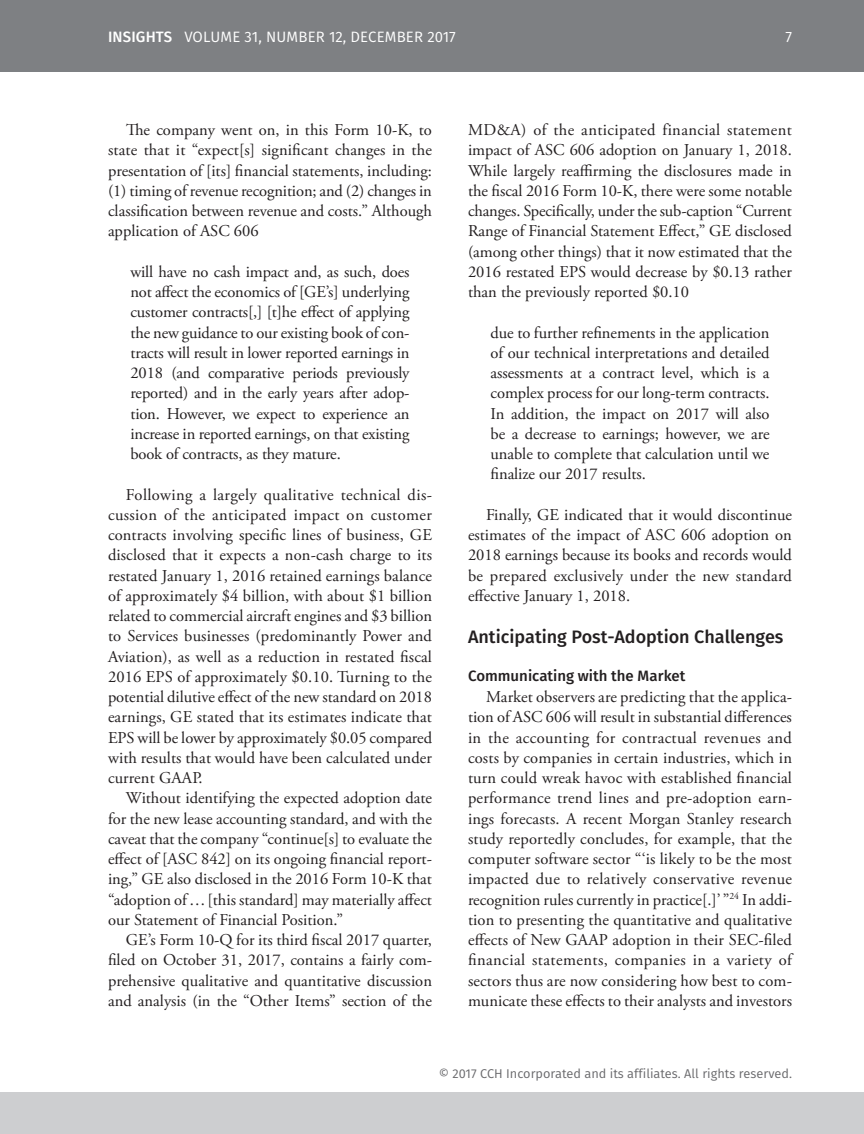
<style>
.page{position:relative;width:864px;height:1134px;background:#fff}
.page>*{position:absolute;margin:0;border:0;box-sizing:border-box;transform-origin:0 0}
.t1{font:500 18px "Fira Sans";color:#231f20}
.t2{font:16.5px/20.2px "Adobe Garamond Pro";color:#231f20;text-align:justify}
.t3{font:15px "Fira Sans";letter-spacing:.005em;color:#fff}
.t4{font:500 15px "Fira Sans";color:#231f20}
.t5{font:12.75px "Fira Sans";color:#69696c}
.s1{font-weight:500}
</style>
<div class="page">
<div style="left:0;top:0;width:864px;height:72px;background:#7e8083"></div>
<div style="left:0;top:1092px;width:864px;height:42px;background:#cdced0"></div>
<p class="t3" style="left:108px;top:31px;width:349px"><span class="s1">INSIGHTS</span> VOLUME 31, NUMBER 12, DECEMBER 2017</p>
<p class="t3" style="left:785px;top:31px;width:8px">7</p>
<p class="t2" style="left:108px;top:121px;width:326px;text-indent:18px">The company went on, in this Form 10-K, to state that it “expect[s] significant changes in the presentation of [its] financial statements, including: (1) timing of revenue recognition; and (2) changes in classification between revenue and costs.” Although application of ASC 606</p>
<p class="t2" style="left:130px;top:263px;width:281px">will have no cash impact and, as such, does not affect the economics of [GE’s] underlying customer contracts[,] [t]he effect of applying the new guidance to our existing book of con&shy;tracts will result in lower reported earnings in 2018 (and comparative periods previously reported) and in the early years after adop&shy;tion. However, we expect to experience an increase in reported earnings, on that existing book of contracts, as they mature.</p>
<p class="t2" style="left:108px;top:486px;width:326px;text-indent:18px">Following a largely qualitative technical dis&shy;cussion of the anticipated impact on customer contracts involving specific lines of business, GE disclosed that it expects a non-cash charge to its restated January 1, 2016 retained earnings balance of approximately $4 billion, with about $1 billion related to commercial aircraft engines and $3 billion to Services businesses (predominantly Power and Aviation), as well as a reduction in restated fiscal 2016 EPS of approximately $0.10. Turning to the potential dilutive effect of the new standard on 2018 earnings, GE stated that its estimates indicate that EPS will be lower by approximately $0.05 compared with results that would have been calculated under current GAAP.</p>
<p class="t2" style="left:108px;top:789px;width:326px;text-indent:18px">Without identifying the expected adoption date for the new lease accounting standard, and with the caveat that the company “continue[s] to evaluate the effect of [ASC 842] on its ongoing financial report&shy;ing,” GE also disclosed in the 2016 Form 10-K that “adoption of … [this standard] may materially affect our Statement of Financial Position.”</p>
<p class="t2" style="left:108px;top:931px;width:326px;text-indent:18px">GE’s Form 10-Q for its third fiscal 2017 quarter, filed on October 31, 2017, contains a fairly com&shy;prehensive qualitative and quantitative discussion and analysis (in the “Other Items” section of the</p>
<p class="t2" style="left:468px;top:121px;width:326px">MD&amp;A) of the anticipated financial statement impact of ASC 606 adoption on January 1, 2018.<br>While largely reaffirming the disclosures made in the fiscal 2016 Form 10-K, there were some notable changes. Specifically, under the sub-caption “Current Range of Financial Statement Effect,” GE disclosed (among other things) that it now estimated that the 2016 restated EPS would decrease by $0.13 rather than the previously reported $0.10</p>
<p class="t2" style="left:490px;top:324px;width:281px">due to further refinements in the application of our technical interpretations and detailed assessments at a contract level, which is a complex process for our long-term contracts.<br>In addition, the impact on 2017 will also be a decrease to earnings; however, we are unable to complete that calculation until we finalize our 2017 results.</p>
<p class="t2" style="left:468px;top:506px;width:326px;text-indent:18px">Finally, GE indicated that it would discontinue estimates of the impact of ASC 606 adoption on 2018 earnings because its books and records would be prepared exclusively under the new standard effective January 1, 2018.</p>
<p class="t1" style="left:468px;top:629px;width:317px">Anticipating Post-Adoption Challenges</p>
<p class="t4" style="left:468px;top:670px;width:219px">Communicating with the Market</p>
<p class="t2" style="left:468px;top:688px;width:326px;text-indent:18px">Market observers are predicting that the applica&shy;tion of ASC 606 will result in substantial differences in the accounting for contractual revenues and costs by companies in certain industries, which in turn could wreak havoc with established financial performance trend lines and pre-adoption earn&shy;ings forecasts. A recent Morgan Stanley research study reportedly concludes, for example, that the computer software sector “‘is likely to be the most impacted due to relatively conservative revenue recognition rules currently in practice[.]’ ”<sup>24</sup> In addi&shy;tion to presenting the quantitative and qualitative effects of New GAAP adoption in their SEC-filed financial statements, companies in a variety of sectors thus are now considering how best to com&shy;municate these effects to their analysts and investors</p>
<p class="t5" style="left:439px;top:1068px;width:355px">© 2017 CCH Incorporated and its affiliates. All rights reserved.</p>
</div>
